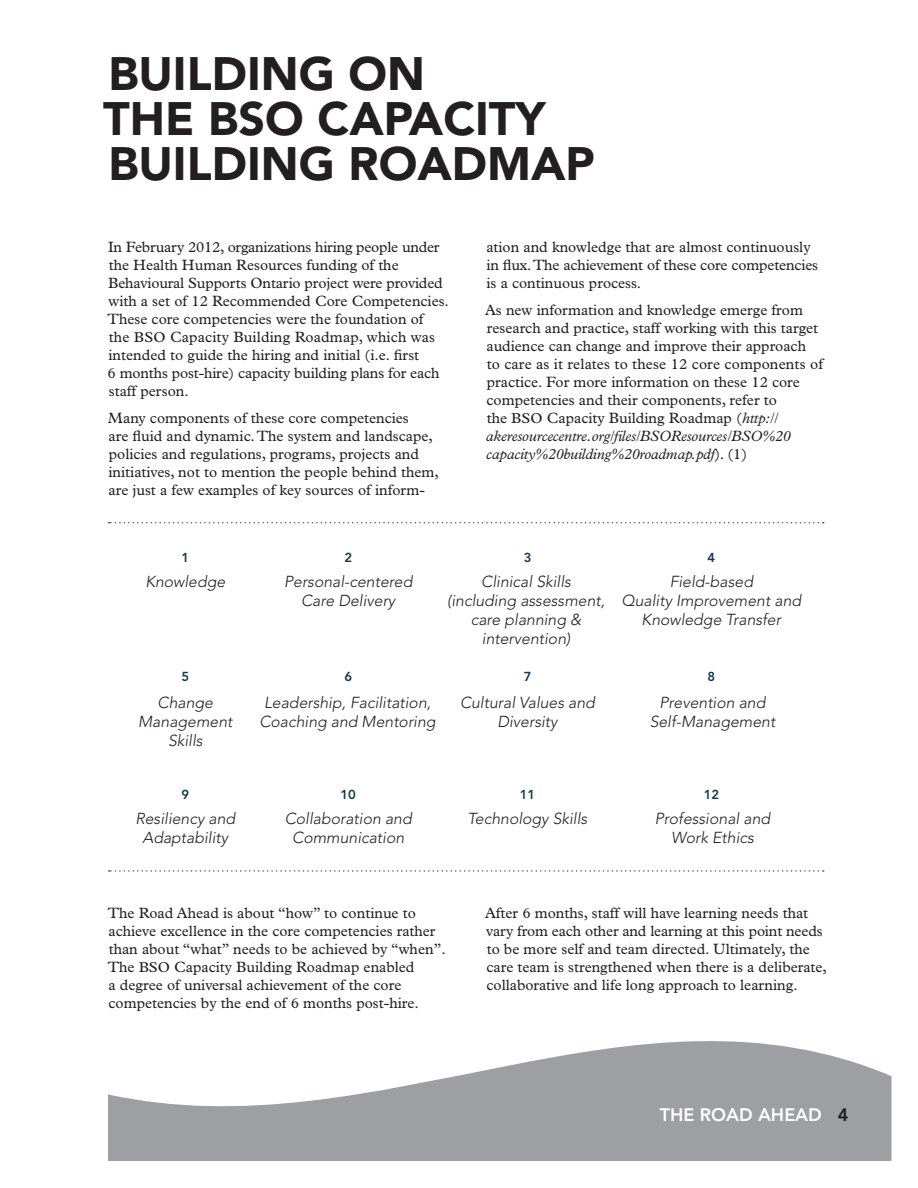
<style>
.page{position:relative;width:918px;height:1188px;background:#fff}
.page>*{position:absolute;margin:0;border:0;box-sizing:border-box;transform-origin:0 0}
.t1{font:900 46.5px/45px "Avenir LT Std";color:#231f20}
.t2{font:800 18px "Avenir LT Std";color:#fff}
.t3{font:800 18px "Avenir LT Std";color:#231f20}
.t4{font:italic 300 15.9px/19px "Avenir LT Std";color:#231f20;text-align:center}
.t5{font:15px/18px "Plantin Std";color:#231f20}
.t6{font:800 12.9px "Avenir LT Std";color:#19394d}
.s1{font-size:14.4px}
.s2{font-style:italic}
</style>
<div class="page">
<svg style="left:108px;top:1041px;width:784px;height:120px;fill:#9d9fa2"></svg>
<svg style="left:109px;top:522px;width:715px;height:1px"></svg>
<svg style="left:109px;top:870px;width:715px;height:2px"></svg>
<h1 class="t1" style="left:103px;top:51px;width:323px">BUILDING ON<br>THE</h1>
<h1 class="t1" style="left:108px;top:96px;width:439px;text-indent:100px">BSO CAPACITY<br>BUILDING ROAD</h1>
<h1 class="t1" style="left:487px;top:141px;width:109px">MAP</h1>
<p class="t5" style="left:108px;top:238px;width:343px">In February 2012, organizations hiring people under the Health Human Resources funding of the Behavioural Supports Ontario project were provided with a set of 12 Recommended Core Competencies.<br>These core competencies were the foundation of<br>the <span class="s1">BSO</span> Capacity Building Roadmap, which was intended to guide the hiring and initial (i.e. first<br>6 months post-hire) capacity building plans for each staff person.</p>
<p class="t5" style="left:108px;top:409px;width:333px">Many components of these core competencies<br>are fluid and dynamic. The system and landscape, policies and regulations, programs, projects and initiatives, not to mention the people behind them, are just a few examples of key sources of inform-</p>
<p class="t5" style="left:487px;top:238px;width:333px">ation and knowledge that are almost continuously in flux. The achievement of these core competencies is a continuous process.</p>
<p class="t5" style="left:485px;top:301px;width:339px">As new information and knowledge emerge from research and practice, staff working with this target audience can change and improve their approach<br>to care as it relates to these 12 core components of practice. For more information on these 12 core competencies and their components, refer to<br>the <span class="s1">BSO</span> Capacity Building Roadmap (<span class="s2">http:// akeresourcecentre.org/files/BSOResources/BSO%20 capacity%20building%20roadmap.pdf</span>)<span class="s2">.</span> (1)</p>
<p class="t6" style="left:181px;top:550px;width:9px">1</p>
<p class="t6" style="left:344px;top:550px;width:9px">2</p>
<p class="t6" style="left:524px;top:550px;width:9px">3</p>
<p class="t6" style="left:708px;top:550px;width:9px">4</p>
<p class="t4" style="left:145px;top:573px;width:81px">Knowledge</p>
<p class="t4" style="left:284px;top:573px;width:130px">Personal-centered<br>Care Delivery</p>
<p class="t4" style="left:447px;top:573px;width:159px">Clinical Skills (including assessment, care planning &amp; intervention)</p>
<p class="t4" style="left:622px;top:573px;width:181px">Field-based<br>Quality Improvement and<br>Knowledge Transfer</p>
<p class="t6" style="left:181px;top:669px;width:9px">5</p>
<p class="t6" style="left:344px;top:669px;width:9px">6</p>
<p class="t6" style="left:524px;top:669px;width:9px">7</p>
<p class="t6" style="left:708px;top:669px;width:9px">8</p>
<p class="t4" style="left:138px;top:693px;width:96px">Change<br>Management<br>Skills</p>
<p class="t4" style="left:259px;top:693px;width:178px;text-align:left">Leadership, Facilitation,<br>Coaching and Mentoring</p>
<p class="t4" style="left:460px;top:693px;width:136px">Cultural Values and<br>Diversity</p>
<p class="t4" style="left:650px;top:693px;width:127px">Prevention and<br>Self-Management</p>
<p class="t6" style="left:181px;top:787px;width:9px">9</p>
<p class="t6" style="left:341px;top:787px;width:17px">10</p>
<p class="t6" style="left:520px;top:787px;width:17px">11</p>
<p class="t6" style="left:704px;top:787px;width:17px">12</p>
<p class="t4" style="left:135px;top:809px;width:101px">Resiliency and<br>Adaptability</p>
<p class="t4" style="left:285px;top:809px;width:129px">Collaboration and<br>Communication</p>
<p class="t4" style="left:468px;top:809px;width:121px">Technology Skills</p>
<p class="t4" style="left:655px;top:809px;width:117px">Professional and<br>Work Ethics</p>
<p class="t5" style="left:108px;top:904px;width:340px">The Road Ahead is about “how” to continue to achieve excellence in the core competencies rather than about “what” needs to be achieved by “when”.<br>The <span class="s1">BSO</span> Capacity Building Roadmap enabled<br>a degree of universal achievement of the core competencies by the end of 6 months post-hire.</p>
<p class="t5" style="left:485px;top:904px;width:343px">After 6 months, staff will have learning needs that vary from each other and learning at this point needs to be more self and team directed. Ultimately, the care team is strengthened when there is a deliberate, collaborative and life long approach to learning.</p>
<p class="t2" style="left:660px;top:1104px;width:150px">TH E ROAD AH EAD</p>
<p class="t3" style="left:838px;top:1104px;width:12px">4</p>
</div>
